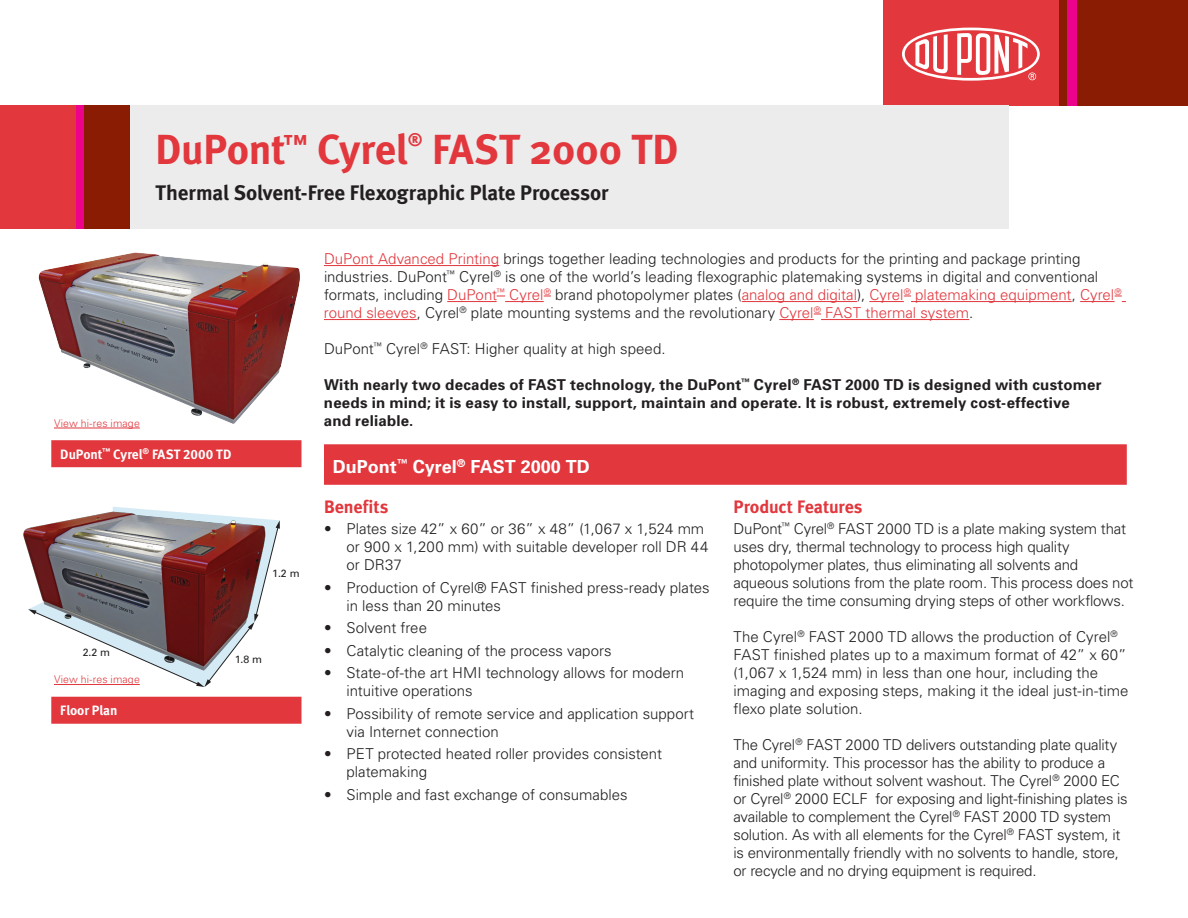
<style>
.page{position:relative;width:1188px;height:918px;background:#fff}
.page>*{position:absolute;margin:0;border:0;box-sizing:border-box;transform-origin:0 0}
.Title_brand_bar{font:700 42px "Meta";letter-spacing:-.005em;color:#e1373d}
.Subtitle_barnd_bar{font:700 21px "Meta";letter-spacing:-.005em;color:#231f20}
.Red_bar_wide{font:700 18px "Univers";color:#fff}
.Subhead_1{font:700 18px "Meta";letter-spacing:-.005em;color:#e1373d}
.Title_brand_bar-2{font:700 18px "Meta";color:#e1373d}
.Body_1{font:300 15px/18px "Univers";letter-spacing:-.005em;color:#231f20}
.Body_bold{font:700 15px/18px "Univers";letter-spacing:.015em;color:#231f20}
.Red_bar_caption{font:13.5px "Meta Bold LF";color:#fff}
.Table_body{font:300 10.5px "Univers";letter-spacing:.01em;color:#e1373d}
.t1{font:10.5px "Univers";color:#231f20}
.s1{color:#e1373d}
</style>
<div class="page">
<img style="left:23px;top:507px;width:250px;height:44px">
<svg style="left:28px;top:520px;width:252px;height:167px"></svg>
<img style="left:38px;top:252px;width:262px;height:176px">
<div style="left:1059px;top:0;width:129px;height:105px;background:#891c02"></div>
<div style="left:1067px;top:0;width:10px;height:105px;background:#ed028c"></div>
<div style="left:883px;top:0;width:176px;height:105px;background:#e1373d"></div>
<svg style="left:902px;top:28px;width:138px;height:53px"></svg>
<div style="left:75px;top:105px;width:9px;height:124px;background:#ed028c"></div>
<div style="left:0;top:105px;width:76px;height:124px;background:#e1373d"></div>
<div style="left:84px;top:105px;width:46px;height:124px;background:#891c02"></div>
<div style="left:131px;top:105px;width:878px;height:124px;background:#ececed"></div>
<div style="left:324px;top:444px;width:803px;height:41px;background:#e1373d"></div>
<div style="left:51px;top:440px;width:251px;height:27px;background:#e1373d"></div>
<div style="left:51px;top:697px;width:251px;height:27px;background:#e1373d"></div>
<hr style="left:54px;top:428px;width:86px;height:1px;background:#e1373d">
<hr style="left:54px;top:684px;width:86px;height:1px;background:#e1373d">
<hr style="left:324px;top:265px;width:175px;height:1px;background:#e1373d">
<hr style="left:447px;top:301px;width:50px;height:1px;background:#e1373d">
<hr style="left:505px;top:301px;width:39px;height:1px;background:#e1373d">
<hr style="left:742px;top:301px;width:115px;height:1px;background:#e1373d">
<hr style="left:869px;top:301px;width:35px;height:1px;background:#e1373d">
<hr style="left:911px;top:301px;width:161px;height:1px;background:#e1373d">
<hr style="left:1080px;top:301px;width:35px;height:1px;background:#e1373d">
<svg style="left:1115px;top:296px;width:11px;height:6px"></svg>
<hr style="left:324px;top:319px;width:93px;height:1px;background:#e1373d">
<hr style="left:779px;top:319px;width:35px;height:1px;background:#e1373d">
<hr style="left:821px;top:319px;width:148px;height:1px;background:#e1373d">
<p class="Title_brand_bar" style="left:156px;top:124px;width:254px">DuPont<sup>™</sup> Cyrel</p>
<p class="Title_brand_bar-2" style="left:408px;top:129px;width:16px">®</p>
<p class="Title_brand_bar" style="left:432px;top:124px;width:248px">FAST 2000 TD</p>
<p class="Subtitle_barnd_bar" style="left:156px;top:180px;width:455px">Thermal Solvent-Free Flexographic Plate Processor</p>
<p class="Table_body" style="left:54px;top:417px;width:87px">View hi-res image</p>
<p class="Red_bar_caption" style="left:60px;top:446px;width:173px">DuPont<sup>™</sup> Cyrel<sup>®</sup> FAST 2000 TD</p>
<p class="t1" style="left:83px;top:646px;width:29px">2.2 m</p>
<p class="Table_body" style="left:54px;top:673px;width:87px">View hi-res image</p>
<p class="Red_bar_caption" style="left:60px;top:703px;width:59px">Floor Plan</p>
<p class="t1" style="left:272px;top:567px;width:29px">1.2 m</p>
<p class="t1" style="left:235px;top:653px;width:29px">1.8 m</p>
<p class="Body_1" style="left:324px;top:249px;width:799px"><span class="s1">DuPont Advanced Printing</span> brings together leading technologies and products for the printing and package printing industries. DuPont<sup>™</sup> Cyrel<sup>®</sup> is one of the world’s leading flexographic platemaking systems in digital and conventional formats, including <span class="s1">DuPont</span><sup>™</sup> <span class="s1">Cyrel</span><sup>®</sup> brand photopolymer plates (<span class="s1">analog and digital</span>), <span class="s1">Cyrel</span><sup>®</sup> <span class="s1">platemaking equipment</span>, <span class="s1">Cyrel</span><sup>® </sup><span class="s1">round sleeves</span>, Cyrel<sup>®</sup> plate mounting systems and the revolutionary <span class="s1">Cyrel</span><sup>®</sup> <span class="s1">FAST thermal system</span>.</p>
<p class="Body_1" style="left:324px;top:340px;width:343px">DuPont<sup>™</sup> Cyrel<sup>®</sup> FAST: Higher quality at high speed.</p>
<p class="Body_bold" style="left:324px;top:375px;width:779px">With nearly two decades of FAST technology, the DuPont<sup>™</sup> Cyrel<sup>®</sup> FAST 2000 TD is designed with customer needs in mind; it is easy to install, support, maintain and operate. It is robust, extremely cost-effective<br>and reliable.</p>
<p class="Red_bar_wide" style="left:333px;top:455px;width:258px">DuPont<sup>™</sup> Cyrel<sup>®</sup> FAST 2000 TD</p>
<p class="Subhead_1" style="left:324px;top:497px;width:66px">Benefits</p>
<p class="Body_1" style="left:346px;top:520px;width:363px;text-indent:-22px">• Plates size 42” x 60” or 36” x 48” (1,067 x 1,524 mm or 900 x 1,200 mm) with suitable developer roll DR 44 or DR37</p>
<p class="Body_1" style="left:346px;top:578px;width:365px;text-indent:-22px">• Production of Cyrel® FAST finished press-ready plates in less than 20 minutes</p>
<p class="Body_1" style="left:324px;top:619px;width:105px">• Solvent free</p>
<p class="Body_1" style="left:324px;top:641px;width:289px">• Catalytic cleaning of the process vapors</p>
<p class="Body_1" style="left:346px;top:664px;width:339px;text-indent:-22px">• State-of-the art HMI technology allows for modern intuitive operations</p>
<p class="Body_1" style="left:346px;top:704px;width:349px;text-indent:-22px">• Possibility of remote service and application support via Internet connection</p>
<p class="Body_1" style="left:346px;top:745px;width:317px;text-indent:-22px">• PET protected heated roller provides consistent platemaking</p>
<p class="Body_1" style="left:324px;top:785px;width:305px">• Simple and fast exchange of consumables</p>
<p class="Subhead_1" style="left:734px;top:497px;width:131px">Product Features</p>
<p class="Body_1" style="left:733px;top:520px;width:401px">DuPont<sup>™</sup> Cyrel<sup>®</sup> FAST 2000 TD is a plate making system that uses dry, thermal technology to process high quality photopolymer plates, thus eliminating all solvents and aqueous solutions from the plate room. This process does not require the time consuming drying steps of other workflows.</p>
<p class="Body_1" style="left:733px;top:628px;width:396px">The Cyrel<sup>®</sup> FAST 2000 TD allows the production of Cyrel<sup>® </sup>FAST finished plates up to a maximum format of 42” x 60” (1,067 x 1,524 mm) in less than one hour, including the imaging and exposing steps, making it the ideal just-in-time flexo plate solution.</p>
<p class="Body_1" style="left:733px;top:736px;width:396px">The Cyrel<sup>®</sup> FAST 2000 TD delivers outstanding plate quality and uniformity. This processor has the ability to produce a finished plate without solvent washout. The Cyrel<sup>®</sup> 2000 EC or Cyrel<sup>®</sup> 2000 ECLF for exposing and light-finishing plates is available to complement the Cyrel<sup>®</sup> FAST 2000 TD system solution. As with all elements for the Cyrel<sup>®</sup> FAST system, it is environmentally friendly with no solvents to handle, store, or recycle and no drying equipment is required.</p>
</div>
